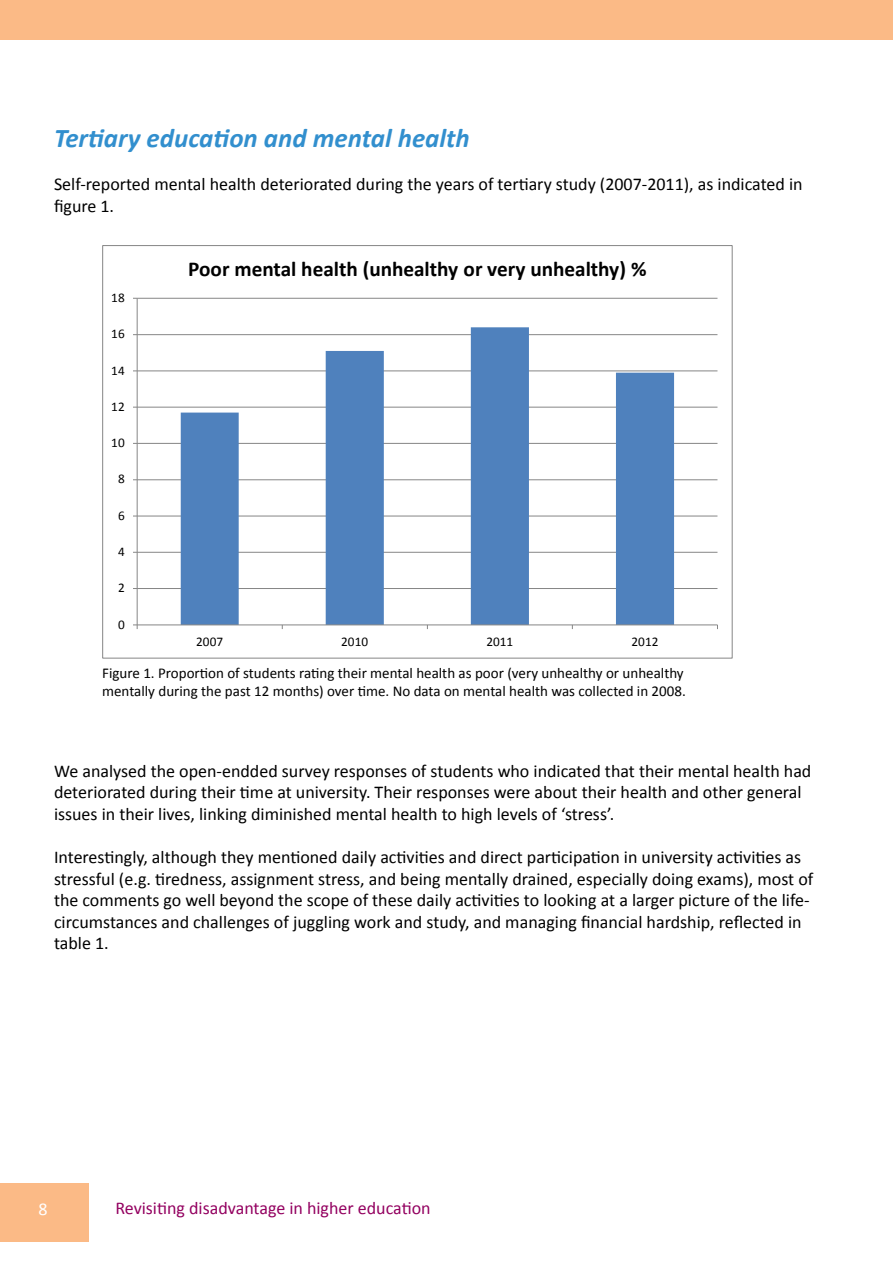
<style>
.page{position:relative;width:893px;height:1263px;background:#fff}
.page>*{position:absolute;margin:0;border:0;box-sizing:border-box;transform-origin:0 0}
.t1{font:italic 700 27px "Calibri";color:#328fce}
.t2{font:700 21.3px "Calibri";color:#000}
.t3{font:18px/21.6px "Calibri";color:#000}
.t4{font:18px "Calibri";color:#930060}
.t5{font:18px "Calibri";color:#fff}
.t6{font:15px/18px "Calibri";color:#000}
.t7{font:13.2px "Calibri";color:#000}
</style>
<div class="page">
<div style="left:0;top:1183px;width:89px;height:59px;background:#fbba86"></div>
<div style="left:0;top:0;width:893px;height:40px;background:#fbba86"></div>
<hr style="left:137px;top:588px;width:580px;height:1px;background:#868686">
<hr style="left:137px;top:552px;width:580px;height:1px;background:#868686">
<hr style="left:137px;top:515px;width:580px;height:1px;background:#868686">
<hr style="left:137px;top:479px;width:580px;height:1px;background:#868686">
<hr style="left:137px;top:443px;width:580px;height:1px;background:#868686">
<hr style="left:137px;top:407px;width:580px;height:1px;background:#868686">
<hr style="left:137px;top:370px;width:580px;height:1px;background:#868686">
<hr style="left:137px;top:334px;width:580px;height:1px;background:#868686">
<hr style="left:137px;top:298px;width:580px;height:1px;background:#868686">
<svg style="left:181px;top:327px;width:493px;height:297px"></svg>
<hr style="left:137px;top:298px;width:1px;height:327px;background:#868686">
<hr style="left:137px;top:624px;width:580px;height:1px;background:#868686">
<svg style="left:133px;top:624px;width:5px;height:5px"></svg>
<h1 class="t1" style="left:54px;top:121px;width:417px">Tertiary education and mental health</h1>
<p class="t3" style="left:54px;top:173px;width:750px">Self-reported mental health deteriorated during the years of tertiary study (2007-2011), as indicated in figure 1.</p>
<p class="t7" style="left:111px;top:289px;width:15px">18</p>
<p class="t7" style="left:111px;top:326px;width:15px">16</p>
<p class="t7" style="left:111px;top:362px;width:15px">14</p>
<p class="t7" style="left:111px;top:398px;width:15px">12</p>
<p class="t7" style="left:111px;top:434px;width:15px">10</p>
<p class="t7" style="left:118px;top:471px;width:8px">8</p>
<p class="t7" style="left:118px;top:507px;width:8px">6</p>
<p class="t7" style="left:118px;top:543px;width:8px">4</p>
<p class="t7" style="left:118px;top:579px;width:8px">2</p>
<p class="t7" style="left:118px;top:616px;width:8px">0</p>
<p class="t2" style="left:188px;top:255px;width:460px">Poor mental health (unhealthy or very unhealthy) %</p>
<p class="t7" style="left:196px;top:633px;width:28px">2007</p>
<p class="t7" style="left:341px;top:633px;width:28px">2010</p>
<p class="t7" style="left:486px;top:633px;width:28px">2011</p>
<p class="t7" style="left:631px;top:633px;width:28px">2012</p>
<p class="t6" style="left:102px;top:664px;width:585px">Figure 1. Proportion of students rating their mental health as poor (very unhealthy or unhealthy mentally during the past 12 months) over time. No data on mental health was collected in 2008.</p>
<p class="t3" style="left:54px;top:760px;width:759px">We analysed the open-endded survey responses of students who indicated that their mental health had deteriorated during their time at university. Their responses were about their health and other general issues in their lives, linking diminished mental health to high levels of ‘stress’.</p>
<p class="t3" style="left:54px;top:846px;width:761px">Interestingly, although they mentioned daily activities and direct participation in university activities as stressful (e.g. tiredness, assignment stress, and being mentally drained, especially doing exams), most of the comments go well beyond the scope of these daily activities to looking at a larger picture of the life&shy;circumstances and challenges of juggling work and study, and managing financial hardship, reflected in table 1.</p>
<p class="t5" style="left:38px;top:1197px;width:11px">8</p>
<p class="t4" style="left:115px;top:1196px;width:317px">Revisiting disadvantage in higher education</p>
</div>
